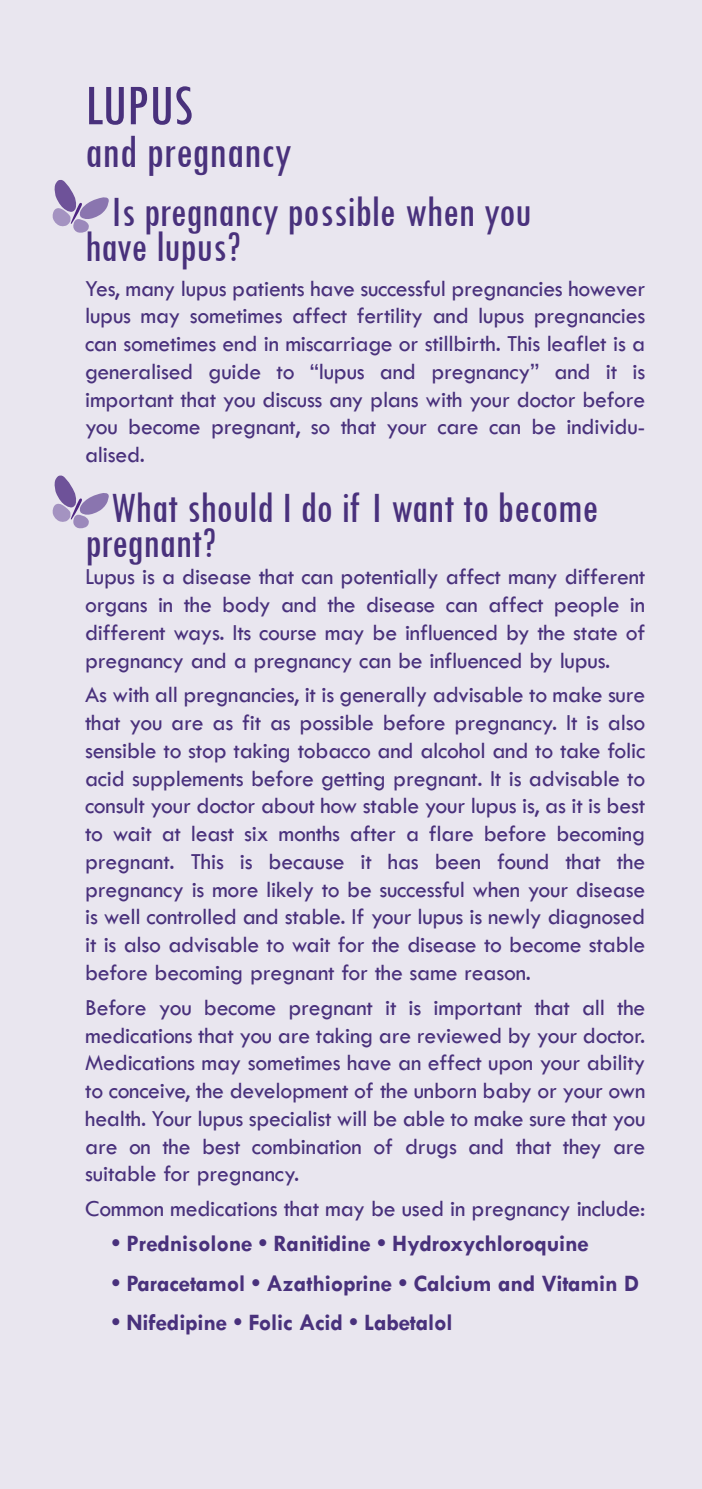
<style>
.page{position:relative;width:702px;height:1489px;background:#fff}
.page>*{position:absolute;margin:0;border:0;box-sizing:border-box;transform-origin:0 0}
.t1{font:condensed 60px "Tw Cen";color:#49317c}
.t2{font:condensed 47.5px "Tw Cen";color:#49317c}
.t3{font:condensed 45px/35px "Tw Cen";letter-spacing:-.005em;color:#49317c}
.t4{font:23.75px/27.8px "Tw Cen";letter-spacing:-.01em;color:#49317c;text-align:justify}
.t5{font:700 23.75px "Tw Cen";letter-spacing:-.01em;color:#49317c}
</style>
<div class="page">
<div style="left:0;top:0;width:702px;height:1488px;background:#e9e6ef"></div>
<svg style="left:52px;top:180px;width:57px;height:53px"></svg>
<svg style="left:52px;top:475px;width:57px;height:53px"></svg>
<h1 class="t1" style="left:85px;top:75px;width:110px">LUPUS</h1>
<h2 class="t2" style="left:85px;top:127px;width:208px">and pregnancy</h2>
<h3 class="t3" style="left:85px;top:195px;width:448px;text-indent:26px">Is pregnancy possible when you have lupus?</h3>
<p class="t4" style="left:85px;top:274px;width:562px">Yes, many lupus patients have successful pregnancies however lupus may sometimes affect fertility and lupus pregnancies can sometimes end in miscarriage or stillbirth. This leaflet is a generalised guide to “lupus and pregnancy” and it is important that you discuss any plans with your doctor before you become pregnant, so that your care can be individu&shy;alised.</p>
<h3 class="t3" style="left:85px;top:491px;width:515px;text-indent:26px">What should I do if I want to become pregnant?</h3>
<p class="t4" style="left:85px;top:563px;width:561px">Lupus is a disease that can potentially affect many different organs in the body and the disease can affect people in different ways. Its course may be influenced by the state of pregnancy and a pregnancy can be influenced by lupus.</p>
<p class="t4" style="left:85px;top:681px;width:561px">As with all pregnancies, it is generally advisable to make sure that you are as fit as possible before pregnancy. It is also sensible to stop taking tobacco and alcohol and to take folic acid supplements before getting pregnant. It is advisable to consult your doctor about how stable your lupus is, as it is best to wait at least six months after a flare before becoming pregnant. This is because it has been found that the pregnancy is more likely to be successful when your disease is well controlled and stable. If your lupus is newly diagnosed it is also advisable to wait for the disease to become stable before becoming pregnant for the same reason.</p>
<p class="t4" style="left:85px;top:993px;width:562px">Before you become pregnant it is important that all the medications that you are taking are reviewed by your doctor.<br>Medications may sometimes have an effect upon your ability to conceive, the development of the unborn baby or your own health. Your lupus specialist will be able to make sure that you are on the best combination of drugs and that they are suitable for pregnancy.</p>
<p class="t4" style="left:85px;top:1194px;width:561px">Common medications that may be used in pregnancy include:</p>
<p class="t5" style="left:112px;top:1230px;width:478px">• Prednisolone • Ranitidine • Hydroxychloroquine</p>
<p class="t5" style="left:112px;top:1270px;width:529px">• Paracetamol • Azathioprine • Calcium and Vitamin D</p>
<p class="t5" style="left:112px;top:1309px;width:342px">• Nifedipine • Folic Acid • Labetalol</p>
</div>
